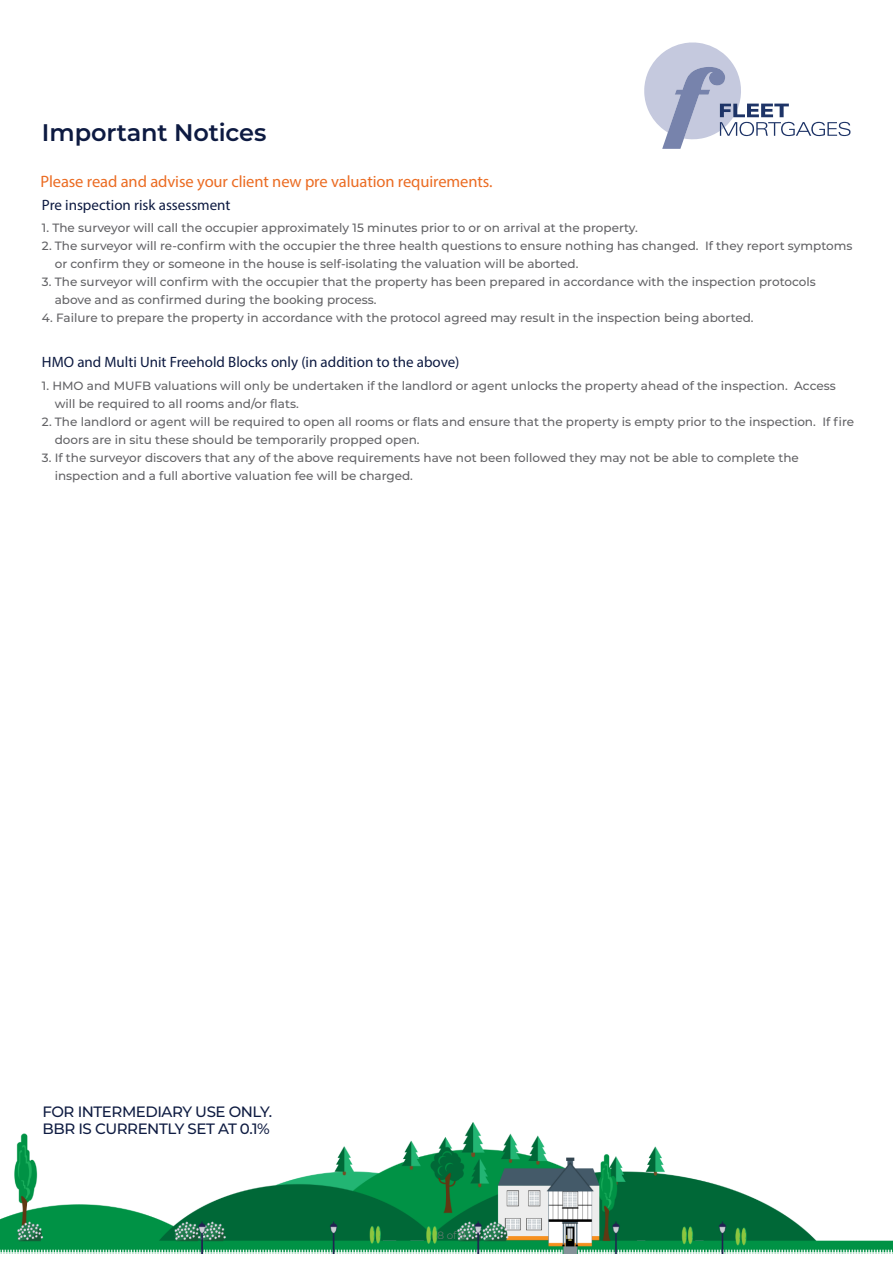
<style>
.page{position:relative;width:893px;height:1263px;background:#fff}
.page>*{position:absolute;margin:0;border:0;box-sizing:border-box;transform-origin:0 0}
.paragraph_heading{font:600 24px "Montserrat";letter-spacing:-.005em;color:#0d1a41}
.paragraph_heading-2{font:16.5px "Myriad Pro";letter-spacing:-.005em;color:#eb6c23}
.TABLE_LEFT{font:15px "Myriad Pro";color:#0d1a41}
.t1{font:500 15px/16.5px "Montserrat";letter-spacing:-.03em;color:#0f1c42}
.TABLE_LEFT-2{font:500 12px "Montserrat";color:#636366}
.t2{font:300 10.5px "Montserrat";color:#7c7f7f}
</style>
<div class="page">
<img style="left:0;top:1122px;width:893px;height:131px">
<svg style="left:644px;top:43px;width:206px;height:106px"></svg>
<p class="paragraph_heading" style="left:42px;top:116px;width:226px">Important Notices</p>
<p class="paragraph_heading-2" style="left:40px;top:171px;width:454px">Please read and advise your client new pre valuation requirements.</p>
<p class="TABLE_LEFT" style="left:42px;top:196px;width:190px">Pre inspection risk assessment</p>
<p class="TABLE_LEFT-2" style="left:42px;top:220px;width:597px">1. The surveyor will call the occupier approximately 15 minutes prior to or on arrival at the property.</p>
<p class="TABLE_LEFT-2" style="left:42px;top:238px;width:812px">2. The surveyor will re-confirm with the occupier the three health questions to ensure nothing has changed. If they report symptoms</p>
<p class="TABLE_LEFT-2" style="left:55px;top:256px;width:525px">or confirm they or someone in the house is self-isolating the valuation will be aborted.</p>
<p class="TABLE_LEFT-2" style="left:42px;top:274px;width:775px">3. The surveyor will confirm with the occupier that the property has been prepared in accordance with the inspection protocols</p>
<p class="TABLE_LEFT-2" style="left:55px;top:292px;width:323px">above and as confirmed during the booking process.</p>
<p class="TABLE_LEFT-2" style="left:42px;top:310px;width:713px">4. Failure to prepare the property in accordance with the protocol agreed may result in the inspection being aborted.</p>
<p class="TABLE_LEFT" style="left:42px;top:353px;width:419px">HMO and Multi Unit Freehold Blocks only (in addition to the above)</p>
<p class="TABLE_LEFT-2" style="left:42px;top:377px;width:795px">1. HMO and MUFB valuations will only be undertaken if the landlord or agent unlocks the property ahead of the inspection. Access</p>
<p class="TABLE_LEFT-2" style="left:55px;top:395px;width:245px">will be required to all rooms and/or flats.</p>
<p class="TABLE_LEFT-2" style="left:42px;top:413px;width:814px">2. The landlord or agent will be required to open all rooms or flats and ensure that the property is empty prior to the inspection. If fire</p>
<p class="TABLE_LEFT-2" style="left:55px;top:431px;width:366px">doors are in situ these should be temporarily propped open.</p>
<p class="TABLE_LEFT-2" style="left:42px;top:449px;width:758px">3. If the surveyor discovers that any of the above requirements have not been followed they may not be able to complete the</p>
<p class="TABLE_LEFT-2" style="left:55px;top:467px;width:360px">inspection and a full abortive valuation fee will be charged.</p>
<p class="t1" style="left:43px;top:1103px;width:231px">FOR INTERMEDIARY USE ONLY.<br>BBR IS CURRENTLY SET AT 0.1%</p>
<p class="t2" style="left:437px;top:1228px;width:30px">8 of 9</p>
</div>
